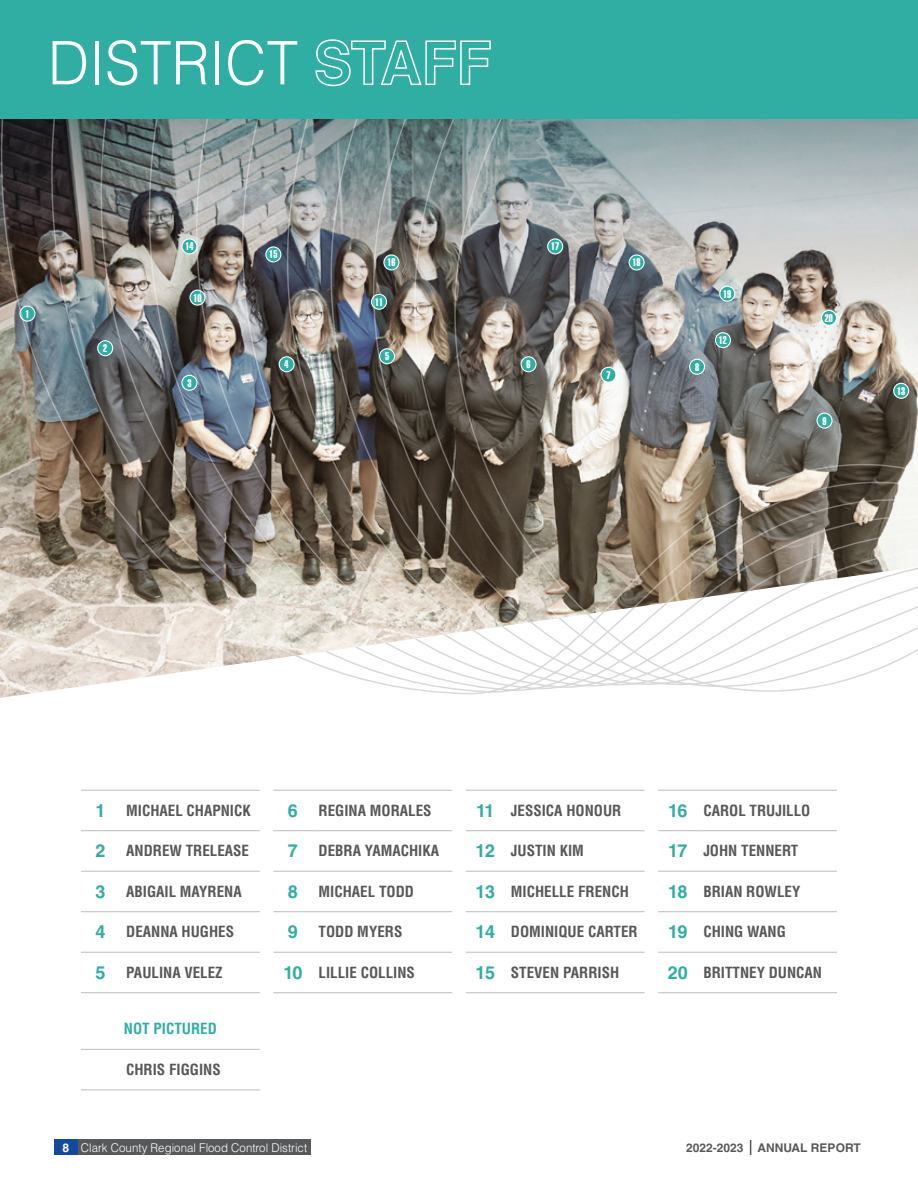
<style>
.page{position:relative;width:918px;height:1188px;background:#fff}
.page>*{position:absolute;margin:0;border:0;box-sizing:border-box;transform-origin:0 0}
.t1{font:300 60px "Helvetica LT Std";color:#fff;scale:.95 1}
.t2{font:700 condensed 15px "Helvetica LT Std";color:#57585a}
.t3{font:700 condensed 15px "Helvetica LT Std";color:#31aea4}
.t4{font:300 12px "Helvetica LT Std";color:#fff;scale:.96 1}
.t5{font:700 12px "Helvetica LT Std";color:#57585a}
.t6{font:10.95px "Helvetica LT Std Extra Comp";color:#fff}
.s1{font-weight:700}
.s2{font-stretch:normal;font-size:18px;color:#31aea4}
</style>
<div class="page">
<img style="left:0;top:118px;width:918px;height:578px">
<div style="left:0;top:0;width:918px;height:118px;background:#31aea4"></div>
<hr style="left:81px;top:830px;width:39px;height:1px;background:#bcbdc0">
<hr style="left:120px;top:830px;width:140px;height:1px;background:#bcbdc0">
<hr style="left:81px;top:871px;width:39px;height:1px;background:#bcbdc0">
<hr style="left:120px;top:871px;width:140px;height:1px;background:#bcbdc0">
<hr style="left:81px;top:911px;width:39px;height:1px;background:#bcbdc0">
<hr style="left:120px;top:911px;width:140px;height:1px;background:#bcbdc0">
<hr style="left:81px;top:952px;width:39px;height:1px;background:#bcbdc0">
<hr style="left:120px;top:952px;width:140px;height:1px;background:#bcbdc0">
<hr style="left:81px;top:992px;width:39px;height:1px;background:#bcbdc0">
<hr style="left:120px;top:992px;width:140px;height:1px;background:#bcbdc0">
<hr style="left:81px;top:790px;width:39px;height:1px;background:#bcbdc0">
<hr style="left:120px;top:790px;width:140px;height:1px;background:#bcbdc0">
<hr style="left:273px;top:790px;width:40px;height:1px;background:#bcbdc0">
<hr style="left:313px;top:790px;width:139px;height:1px;background:#bcbdc0">
<hr style="left:273px;top:830px;width:40px;height:1px;background:#bcbdc0">
<hr style="left:313px;top:830px;width:139px;height:1px;background:#bcbdc0">
<hr style="left:273px;top:871px;width:40px;height:1px;background:#bcbdc0">
<hr style="left:313px;top:871px;width:139px;height:1px;background:#bcbdc0">
<hr style="left:273px;top:911px;width:40px;height:1px;background:#bcbdc0">
<hr style="left:313px;top:911px;width:139px;height:1px;background:#bcbdc0">
<hr style="left:273px;top:952px;width:40px;height:1px;background:#bcbdc0">
<hr style="left:313px;top:952px;width:139px;height:1px;background:#bcbdc0">
<hr style="left:273px;top:992px;width:40px;height:1px;background:#bcbdc0">
<hr style="left:313px;top:992px;width:139px;height:1px;background:#bcbdc0">
<hr style="left:466px;top:790px;width:39px;height:1px;background:#bcbdc0">
<hr style="left:505px;top:790px;width:140px;height:1px;background:#bcbdc0">
<hr style="left:466px;top:830px;width:39px;height:1px;background:#bcbdc0">
<hr style="left:505px;top:830px;width:140px;height:1px;background:#bcbdc0">
<hr style="left:466px;top:871px;width:39px;height:1px;background:#bcbdc0">
<hr style="left:505px;top:871px;width:140px;height:1px;background:#bcbdc0">
<hr style="left:466px;top:911px;width:39px;height:1px;background:#bcbdc0">
<hr style="left:505px;top:911px;width:140px;height:1px;background:#bcbdc0">
<hr style="left:466px;top:952px;width:39px;height:1px;background:#bcbdc0">
<hr style="left:505px;top:952px;width:140px;height:1px;background:#bcbdc0">
<hr style="left:466px;top:992px;width:39px;height:1px;background:#bcbdc0">
<hr style="left:505px;top:992px;width:140px;height:1px;background:#bcbdc0">
<hr style="left:658px;top:790px;width:39px;height:1px;background:#bcbdc0">
<hr style="left:697px;top:790px;width:140px;height:1px;background:#bcbdc0">
<hr style="left:658px;top:830px;width:39px;height:1px;background:#bcbdc0">
<hr style="left:697px;top:830px;width:140px;height:1px;background:#bcbdc0">
<hr style="left:658px;top:871px;width:39px;height:1px;background:#bcbdc0">
<hr style="left:697px;top:871px;width:140px;height:1px;background:#bcbdc0">
<hr style="left:658px;top:911px;width:39px;height:1px;background:#bcbdc0">
<hr style="left:697px;top:911px;width:140px;height:1px;background:#bcbdc0">
<hr style="left:658px;top:952px;width:39px;height:1px;background:#bcbdc0">
<hr style="left:697px;top:952px;width:140px;height:1px;background:#bcbdc0">
<hr style="left:658px;top:992px;width:39px;height:1px;background:#bcbdc0">
<hr style="left:697px;top:992px;width:140px;height:1px;background:#bcbdc0">
<hr style="left:81px;top:1089px;width:179px;height:1px;background:#bcbdc0">
<hr style="left:81px;top:1049px;width:179px;height:1px;background:#bcbdc0">
<div style="left:54px;top:1140px;width:24px;height:15px;background:#134a9b"></div>
<div style="left:78px;top:1140px;width:233px;height:15px;background:#57585a"></div>
<svg style="left:750px;top:1140px;width:1px;height:15px"></svg>
<h1 class="t1" style="left:48px;top:26px;width:468px">DISTRICT <span class="s1">STAFF</span></h1>
<p class="t6" style="left:25px;top:307px;width:6px">1</p>
<p class="t6" style="left:103px;top:342px;width:6px">2</p>
<p class="t6" style="left:185px;top:240px;width:10px">14</p>
<p class="t6" style="left:193px;top:291px;width:10px">10</p>
<p class="t6" style="left:187px;top:376px;width:6px">3</p>
<p class="t6" style="left:269px;top:248px;width:10px">15</p>
<p class="t6" style="left:285px;top:358px;width:6px">4</p>
<p class="t6" style="left:387px;top:256px;width:10px">16</p>
<p class="t6" style="left:375px;top:295px;width:10px">11</p>
<p class="t6" style="left:385px;top:350px;width:6px">5</p>
<p class="t6" style="left:551px;top:240px;width:10px">17</p>
<p class="t6" style="left:527px;top:358px;width:6px">6</p>
<p class="t6" style="left:633px;top:256px;width:10px">18</p>
<p class="t6" style="left:606px;top:368px;width:6px">7</p>
<p class="t6" style="left:695px;top:360px;width:6px">8</p>
<p class="t6" style="left:723px;top:287px;width:10px">19</p>
<p class="t6" style="left:719px;top:334px;width:10px">12</p>
<p class="t6" style="left:825px;top:311px;width:10px">20</p>
<p class="t6" style="left:822px;top:414px;width:6px">9</p>
<p class="t6" style="left:897px;top:384px;width:10px">13</p>
<p class="t2" style="left:96px;top:801px;width:157px"><span class="s2">1</span> MICHAEL CHAPNICK</p>
<p class="t2" style="left:96px;top:841px;width:155px"><span class="s2">2</span> ANDREW TRELEASE</p>
<p class="t2" style="left:96px;top:882px;width:148px"><span class="s2">3</span> ABIGAIL MAYRENA</p>
<p class="t2" style="left:96px;top:922px;width:140px"><span class="s2">4</span> DEANNA HUGHES</p>
<p class="t2" style="left:96px;top:963px;width:129px"><span class="s2">5</span> PAULINA VELEZ</p>
<p class="t3" style="left:124px;top:1019px;width:94px">NOT PICTURED</p>
<p class="t2" style="left:126px;top:1060px;width:96px">CHRIS FIGGINS</p>
<p class="t2" style="left:288px;top:801px;width:145px"><span class="s2">6</span> REGINA MORALES</p>
<p class="t2" style="left:288px;top:841px;width:153px"><span class="s2">7</span> DEBRA YAMACHIKA</p>
<p class="t2" style="left:288px;top:882px;width:128px"><span class="s2">8</span> MICHAEL TODD</p>
<p class="t2" style="left:288px;top:922px;width:116px"><span class="s2">9</span> TODD MYERS</p>
<p class="t2" style="left:283px;top:963px;width:133px"><span class="s2">10</span> LILLIE COLLINS</p>
<p class="t2" style="left:476px;top:801px;width:147px"><span class="s2">11</span> JESSICA HONOUR</p>
<p class="t2" style="left:476px;top:841px;width:110px"><span class="s2">12</span> JUSTIN KIM</p>
<p class="t2" style="left:476px;top:882px;width:155px"><span class="s2">13</span> MICHELLE FRENCH</p>
<p class="t2" style="left:476px;top:922px;width:164px"><span class="s2">14</span> DOMINIQUE CARTER</p>
<p class="t2" style="left:476px;top:963px;width:145px"><span class="s2">15</span> STEVEN PARRISH</p>
<p class="t2" style="left:668px;top:801px;width:144px"><span class="s2">16</span> CAROL TRUJILLO</p>
<p class="t2" style="left:668px;top:841px;width:132px"><span class="s2">17</span> JOHN TENNERT</p>
<p class="t2" style="left:668px;top:882px;width:134px"><span class="s2">18</span> BRIAN ROWLEY</p>
<p class="t2" style="left:668px;top:922px;width:119px"><span class="s2">19</span> CHING WANG</p>
<p class="t2" style="left:668px;top:963px;width:156px"><span class="s2">20</span> BRITTNEY DUNCAN</p>
<p class="t4" style="left:62px;top:1140px;width:256px"><span class="s1">8</span> Clark County Regional Flood Control District</p>
<p class="t5" style="left:686px;top:1140px;width:176px">2022-2023 ANNUAL REPORT</p>
</div>
